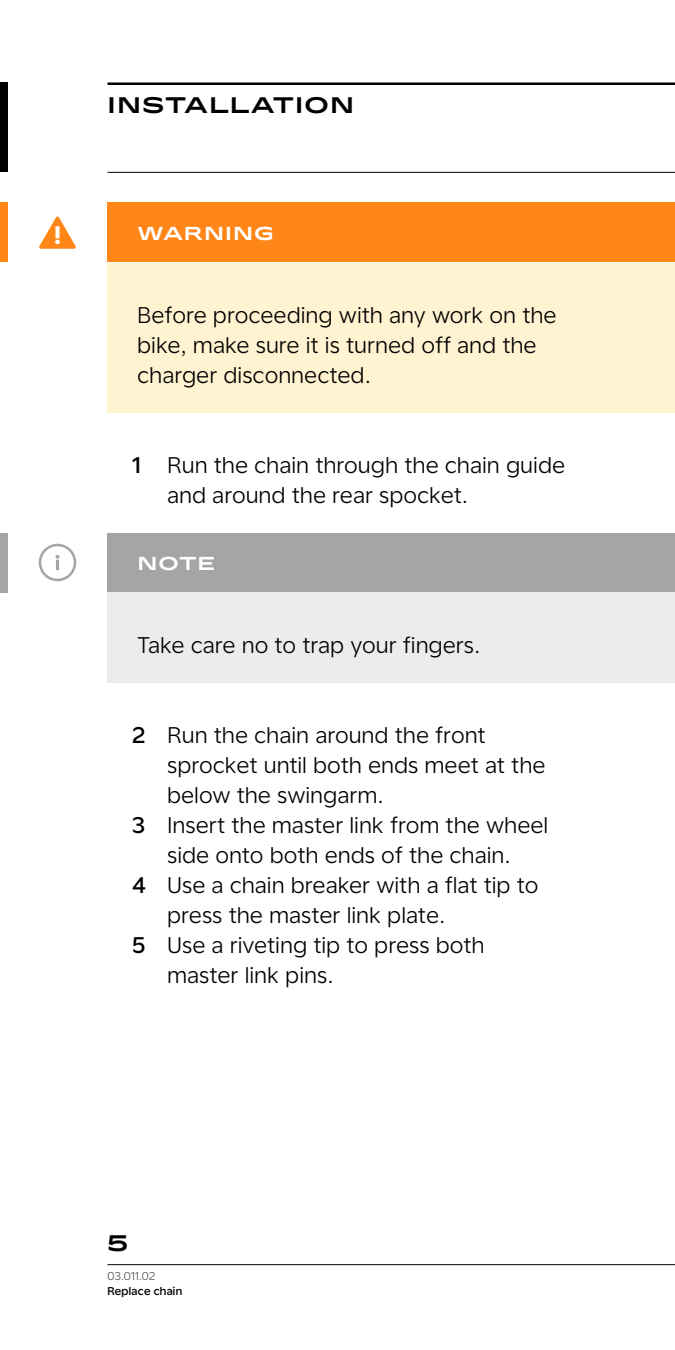
<style>
.page{position:relative;width:675px;height:1350px;background:#fff}
.page>*{position:absolute;margin:0;border:0;box-sizing:border-box;transform-origin:0 0}
.Box_copy{font:22.5px/30px "Universal Sans Display 300";letter-spacing:.03em;color:#000}
.Main_sections{font:500 22.5px "Stark Sans";letter-spacing:.06em;color:#000}
.Box_name{font:500 18.75px "Stark Sans";letter-spacing:.06em;color:#fff}
.t1{font:11.25px "Universal Sans Display 500";letter-spacing:.03em;color:#000}
.t2{font:11.25px "Universal Sans Display 300";letter-spacing:.03em;color:#4d4d4d}
.s1{font-family:"Universal Sans Display 500"}
</style>
<div class="page">
<hr style="left:108px;top:1265px;width:567px;height:1px;background:#000">
<hr style="left:108px;top:82px;width:567px;height:3px;background:#000">
<hr style="left:108px;top:172px;width:567px;height:1px;background:#000">
<div style="left:108px;top:202px;width:567px;height:60px;background:#ff8617"></div>
<div style="left:108px;top:263px;width:567px;height:149px;background:#fff3d1"></div>
<div style="left:108px;top:533px;width:567px;height:59px;background:#a4a5a5"></div>
<div style="left:108px;top:592px;width:567px;height:91px;background:#ececec"></div>
<div style="left:0;top:202px;width:8px;height:60px;background:#ff8617"></div>
<svg style="left:39px;top:216px;width:37px;height:33px"></svg>
<div style="left:0;top:82px;width:8px;height:90px;background:#000"></div>
<div style="left:0;top:533px;width:8px;height:59px;background:#a4a5a5"></div>
<svg style="left:39px;top:544px;width:37px;height:37px"></svg>
<p class="Main_sections" style="left:108px;top:89px;width:248px">INSTALLATION</p>
<p class="Box_name" style="left:138px;top:221px;width:138px">WARNING</p>
<p class="Box_copy" style="left:138px;top:300px;width:420px">Before proceeding with any work on the bike, make sure it is turned off and the charger disconnected.</p>
<p class="Box_copy" style="left:168px;top:450px;width:399px;text-indent:-35px"><span class="s1">1</span> Run the chain through the chain guide and around the rear spocket.</p>
<p class="Box_name" style="left:138px;top:551px;width:79px">NOTE</p>
<p class="Box_copy" style="left:138px;top:630px;width:344px">Take care no to trap your fingers.</p>
<p class="Box_copy" style="left:168px;top:720px;width:379px;text-indent:-35px"><span class="s1">2</span> Run the chain around the front sprocket until both ends meet at the below the swingarm.</p>
<p class="Box_copy" style="left:132px;top:810px;width:417px;text-align:center"><span class="s1">3</span> Insert the master link from the wheel side onto both ends of the chain.</p>
<p class="Box_copy" style="left:168px;top:870px;width:372px;text-indent:-35px"><span class="s1">4</span> Use a chain breaker with a flat tip to press the master link plate.</p>
<p class="Box_copy" style="left:168px;top:930px;width:318px;text-indent:-35px"><span class="s1">5</span> Use a riveting tip to press both master link pins.</p>
<p class="Main_sections" style="left:108px;top:1228px;width:22px">5</p>
<p class="t2" style="left:108px;top:1270px;width:49px">03.011.02</p>
<p class="t1" style="left:108px;top:1285px;width:76px">Replace chain</p>
</div>
